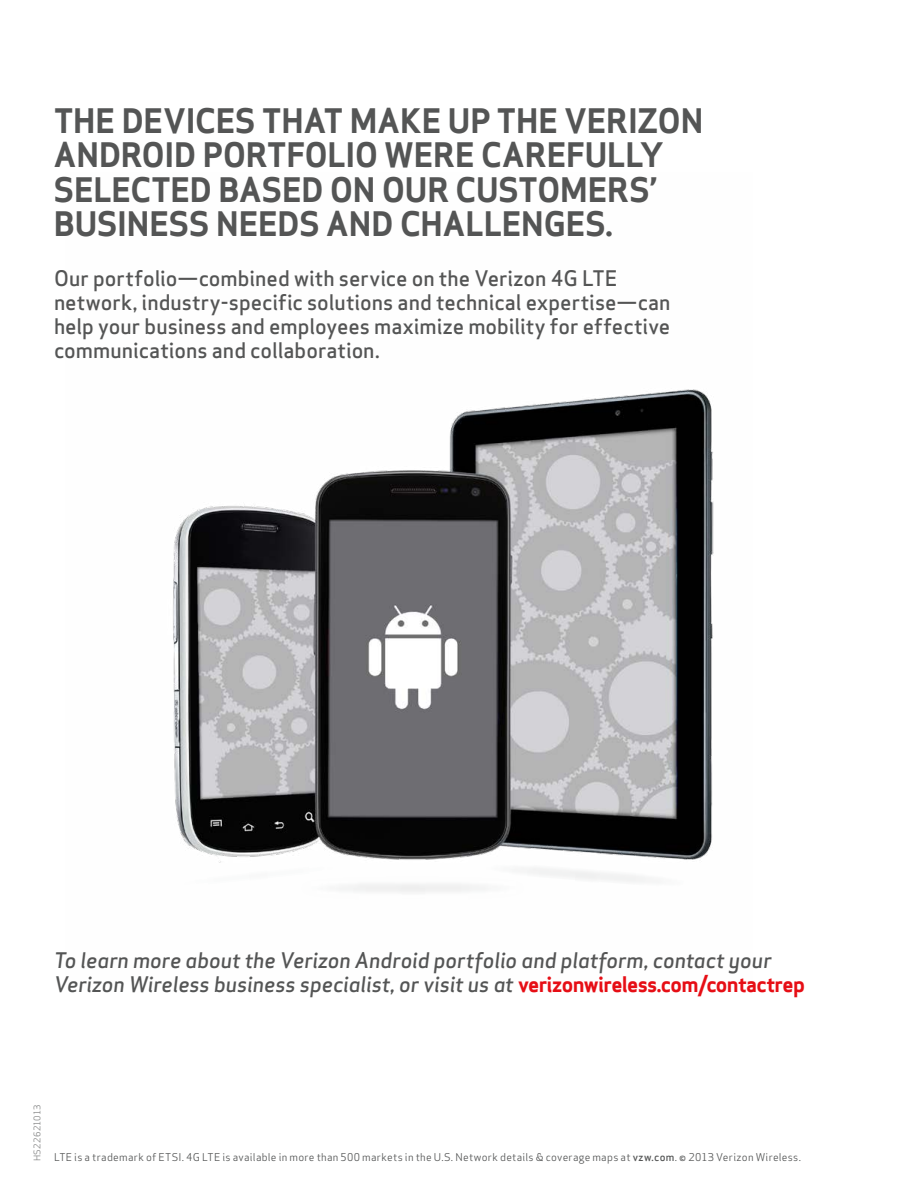
<style>
.page{position:relative;width:918px;height:1188px;background:#fff}
.page>*{position:absolute;margin:0;border:0;box-sizing:border-box;transform-origin:0 0}
.t1{font:700 33px/34.5px "Apex Sans";color:#545555}
.t2{font:500 21px/24px "Apex Sans";color:#545555}
.t3{font:italic 500 21px/24px "Apex Sans";letter-spacing:-.005em;color:#545555}
.t4{font:10.5px "Apex Sans";letter-spacing:.025em;color:#545555}
.t5{font:9px "Apex Sans";letter-spacing:.025em;color:#828383}
.s1{font-weight:700;font-style:normal;color:#e60e15}
.s2{font-weight:500}
</style>
<div class="page">
<img style="left:173px;top:389px;width:541px;height:503px">
<h1 class="t1" style="left:54px;top:103px;width:651px;text-indent:368px">E UP THE VERIZON<br>ANDROID PORTFOLIO WERE CAREFULLY<br>SELECTED BASED ON OUR CUSTOMERS’<br>BUSINESS NEEDS AND CHALLENGES.</h1>
<p class="t2" style="left:54px;top:263px;width:618px">Our portfolio—combined with service on the Verizon 4G LTE network, industry-specific solutions and technical expertise—can help your business and employees maximize mobility for effective communications and collaboration.</p>
<h1 class="t1" style="left:54px;top:103px;width:320px">THE DEVICES THAT MAK</h1>
<p class="t3" style="left:54px;top:946px;width:753px">To learn more about the Verizon Android portfolio and platform, contact your<br>Verizon Wireless business specialist, or visit us at <span class="s1">VERIZONWIRELESS.COM/CONTACTREP</span></p>
<p class="t5" style="left:30px;top:1161px;width:58px;rotate:-90deg">HS22621013</p>
<p class="t4" style="left:54px;top:1149px;width:749px">LTE is a trademark of ETSI. 4G LTE is available in more than 500 markets in the U.S. Network details &amp; coverage maps at <span class="s2">vzw.com</span>. © 2013 Verizon Wireless.</p>
</div>
